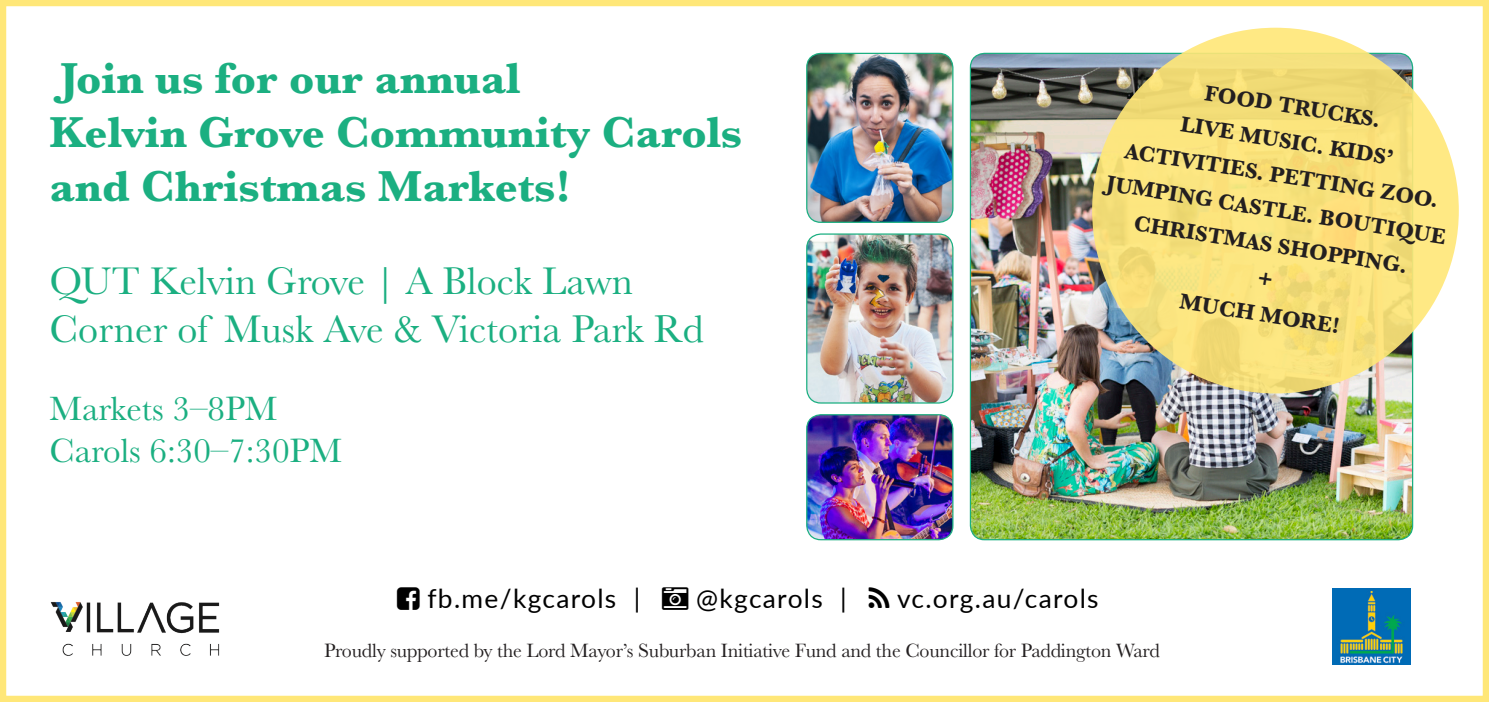
<style>
.page{position:relative;width:1489px;height:702px;background:#fff}
.page>*{position:absolute;margin:0;border:0;box-sizing:border-box;transform-origin:0 0}
.t1{font:700 45px "Baskerville";color:#1baf81}
.t2{font:40px "Baskerville";color:#1baf81}
.t3{font:35px "Baskerville";color:#1baf81}
.t4{font:26.25px "Lato";letter-spacing:.05em;color:#000}
.t5{font:700 22.5px/35px "Baskerville";color:#231f20;text-align:center}
.t6{font:20px "Baskerville";letter-spacing:-.01em;color:#231f20}
</style>
<div class="page">
<img style="left:0;top:0;width:1488px;height:702px">
<div style="left:1092px;top:28px;width:366px;height:365px;background:#ffe778;border-radius:50%"></div>
<svg style="left:397px;top:587px;width:23px;height:23px"></svg>
<svg style="left:662px;top:587px;width:26px;height:23px"></svg>
<svg style="left:868px;top:587px;width:21px;height:21px"></svg>
<svg style="left:1264px;top:272px;width:8px;height:14px"></svg>
<p class="t1" style="left:61px;top:47px;width:461px">Join us for our annual</p>
<p class="t1" style="left:50px;top:101px;width:694px">Kelvin Grove Community Carols</p>
<p class="t1" style="left:50px;top:155px;width:523px">and Christmas Markets!</p>
<p class="t2" style="left:50px;top:256px;width:585px">QUT Kelvin Grove | A Block Lawn</p>
<p class="t2" style="left:50px;top:304px;width:655px">Corner of Musk Ave &amp; Victoria Park Rd</p>
<p class="t3" style="left:50px;top:386px;width:229px">Markets 3–8PM</p>
<p class="t3" style="left:50px;top:428px;width:294px">Carols 6:30–7:30PM</p>
<p class="t5" style="left:1207px;top:75px;width:179px;rotate:9deg">FOOD TRUCKS.</p>
<p class="t5" style="left:1183px;top:107px;width:217px;rotate:9deg">LIVE MUSIC. KIDS’</p>
<p class="t5" style="left:1115px;top:131px;width:344px;rotate:9deg">ACTIVITIES. PETTING ZOO.<br>JUMPING CASTLE. BOUTIQUE</p>
<p class="t5" style="left:1136px;top:206px;width:278px;rotate:9deg">CHRISTMAS SHOPPING.</p>
<p class="t5" style="left:1182px;top:284px;width:163px;rotate:9deg">MUCH MORE!</p>
<p class="t4" style="left:427px;top:580px;width:214px">fb.me/kgcarols |</p>
<p class="t4" style="left:696px;top:580px;width:152px">@kgcarols |</p>
<p class="t4" style="left:897px;top:580px;width:203px">vc.org.au/carols</p>
<p class="t6" style="left:324px;top:638px;width:837px">Proudly supported by the Lord Mayor’s Suburban Initiative Fund and the Councillor for Paddington Ward</p>
</div>
